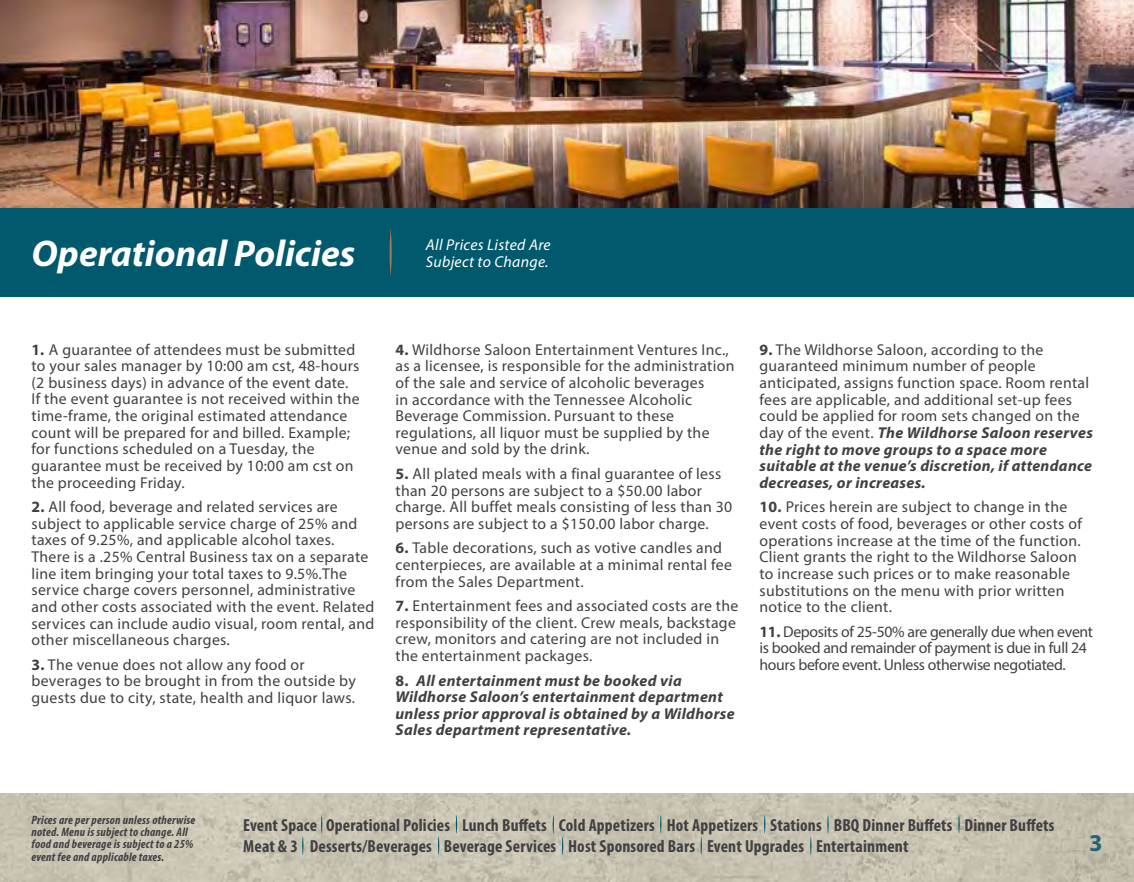
<style>
.page{position:relative;width:1134px;height:882px;background:#fff}
.page>*{position:absolute;margin:0;border:0;box-sizing:border-box;transform-origin:0 0}
.t1{font:italic 700 37.27px "Myriad Pro";color:#fff}
.t2{font:700 24.15px "Myriad Pro";color:#256376}
.t3{font:700 condensed 17.5px/21px "Myriad Pro";letter-spacing:.01em;color:#414042}
.t4{font:15.75px/16.6px "Myriad Pro";letter-spacing:.02em;color:#414042}
.t5{font:italic 700 15.75px/16.6px "Myriad Pro";letter-spacing:.02em;color:#414042}
.t6{font:15.75px/16.6px "Myriad Pro";letter-spacing:-.02em;color:#414042}
.t7{font:italic 15.75px "Myriad Pro";letter-spacing:.02em;color:#fff}
.t8{font:italic 700 condensed 12.25px/12.2px "Myriad Pro";letter-spacing:.02em;color:#414042}
.s1{font-weight:700}
.s2{font-style:normal}
.s3{font-weight:700;font-style:italic}
</style>
<div class="page">
<img style="left:0;top:794px;width:1134px;height:88px">
<div style="left:0;top:208px;width:1134px;height:89px;background:#00596d"></div>
<img style="left:0;top:0;width:1134px;height:208px">
<svg style="left:321px;top:815px;width:1px;height:19px"></svg>
<svg style="left:456px;top:815px;width:1px;height:19px"></svg>
<svg style="left:553px;top:815px;width:1px;height:19px"></svg>
<svg style="left:660px;top:815px;width:2px;height:19px"></svg>
<svg style="left:764px;top:815px;width:1px;height:19px"></svg>
<svg style="left:827px;top:815px;width:2px;height:19px"></svg>
<svg style="left:810px;top:836px;width:2px;height:19px"></svg>
<svg style="left:701px;top:836px;width:1px;height:19px"></svg>
<svg style="left:562px;top:836px;width:1px;height:19px"></svg>
<svg style="left:438px;top:836px;width:1px;height:19px"></svg>
<svg style="left:302px;top:836px;width:2px;height:19px"></svg>
<svg style="left:958px;top:815px;width:2px;height:19px"></svg>
<hr style="left:390px;top:228px;width:2px;height:49px;background:#9f7959;border-radius:50%">
<h1 class="t1" style="left:32px;top:230px;width:325px">Operational Policies</h1>
<p class="t7" style="left:426px;top:235px;width:126px">All Prices Listed Are</p>
<p class="t7" style="left:426px;top:252px;width:124px">Subject to Change.</p>
<p class="t4" style="left:32px;top:341px;width:330px"><span class="s1">1.</span> A guarantee of attendees must be submitted to your sales manager by 10:00 am cst, 48-hours (2 business days) in advance of the event date.<br>If the event guarantee is not received within the time-frame, the original estimated attendance count will be prepared for and billed. Example; for functions scheduled on a Tuesday, the guarantee must be received by 10:00 am cst on the proceeding Friday.</p>
<p class="t4" style="left:32px;top:498px;width:344px"><span class="s1">2.</span> All food, beverage and related services are subject to applicable service charge of 25% and taxes of 9.25%, and applicable alcohol taxes.<br>There is a .25% Central Business tax on a separate line item bringing your total taxes to 9.5%.The service charge covers personnel, administrative and other costs associated with the event. Related services can include audio visual, room rental, and other miscellaneous charges.</p>
<p class="t4" style="left:32px;top:656px;width:326px"><span class="s1">3.</span> The venue does not allow any food or beverages to be brought in from the outside by guests due to city, state, health and liquor laws.</p>
<p class="t4" style="left:395px;top:341px;width:340px"><span class="s1">4.</span> Wildhorse Saloon Entertainment Ventures Inc., as a licensee, is responsible for the administration of the sale and service of alcoholic beverages<br>in accordance with the Tennessee Alcoholic Beverage Commission. Pursuant to these regulations, all liquor must be supplied by the venue and sold by the drink.</p>
<p class="t4" style="left:395px;top:465px;width:338px"><span class="s1">5.</span> All plated meals with a final guarantee of less than 20 persons are subject to a $50.00 labor charge. All buffet meals consisting of less than 30 persons are subject to a $150.00 labor charge.</p>
<p class="t4" style="left:395px;top:540px;width:338px"><span class="s1">6.</span> Table decorations, such as votive candles and centerpieces, are available at a minimal rental fee from the Sales Department.</p>
<p class="t4" style="left:395px;top:597px;width:344px"><span class="s1">7.</span> Entertainment fees and associated costs are the responsibility of the client. Crew meals, backstage crew, monitors and catering are not included in the entertainment packages.</p>
<p class="t5" style="left:395px;top:671px;width:341px"><span class="s2">8.</span> All entertainment must be booked via Wildhorse Saloon’s entertainment department unless prior approval is obtained by a Wildhorse Sales department representative.</p>
<p class="t4" style="left:759px;top:341px;width:335px"><span class="s1">9.</span> The Wildhorse Saloon, according to the guaranteed minimum number of people anticipated, assigns function space. Room rental fees are applicable, and additional set-up fees could be applied for room sets changed on the day of the event. <span class="s3">The Wildhorse Saloon reserves the right to move groups to a space more suitable at the venue’s discretion, if attendance decreases, or increases.</span></p>
<p class="t4" style="left:759px;top:499px;width:324px"><span class="s1">10.</span> Prices herein are subject to change in the event costs of food, beverages or other costs of operations increase at the time of the function.<br>Client grants the right to the Wildhorse Saloon to increase such prices or to make reasonable substitutions on the menu with prior written notice to the client.</p>
<p class="t6" style="left:759px;top:623px;width:335px"><span class="s1">11.</span> Deposits of 25-50% are generally due when event is booked and remainder of payment is due in full 24 hours before event. Unless otherwise negotiated.</p>
<p class="t8" style="left:32px;top:813px;width:165px">Prices are per person unless otherwise noted. Menu is subject to change. All food and beverage is subject to a 25% event fee and applicable taxes.</p>
<p class="t3" style="left:243px;top:815px;width:813px">Event Space Operational Policies Lunch Buffets Cold Appetizers Hot Appetizers Stations BBQ Dinner Buffets Dinner Buffets<br>Meat &amp; 3 Desserts/Beverages Beverage Services Host Sponsored Bars Event Upgrades Entertainment</p>
<h2 class="t2" style="left:1089px;top:827px;width:15px">3</h2>
</div>
